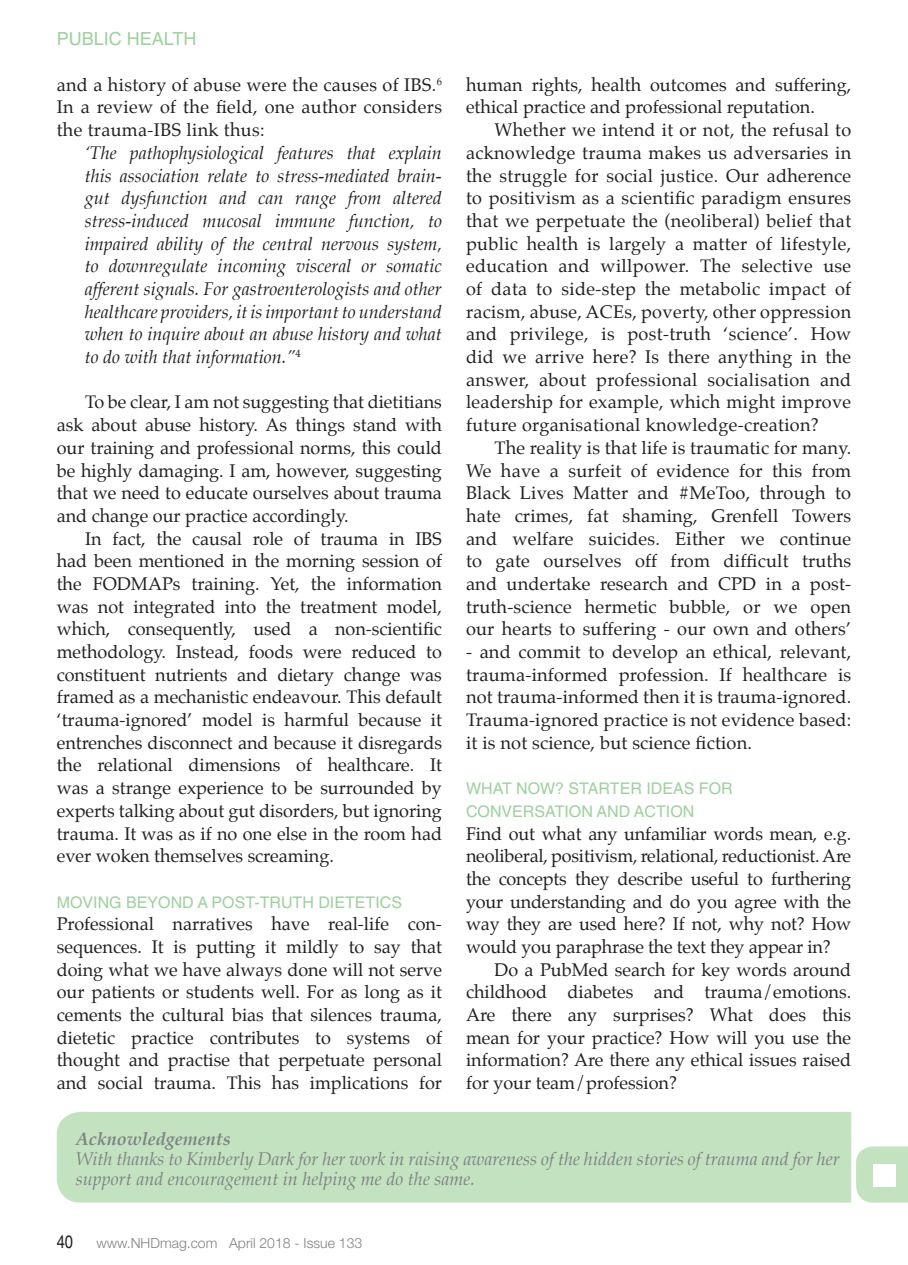
<style>
.page{position:relative;width:908px;height:1265px;background:#fff}
.page>*{position:absolute;margin:0;border:0;box-sizing:border-box;transform-origin:0 0}
.t1{font:18px/22.6px "Palatino";color:#231f20;text-align:justify}
.t2{font:italic 18px/22.6px "Palatino";color:#231f20;text-align:justify}
.t3{font:italic 18px/20px "Palatino";color:#808285}
.t4{font:italic 700 18px "Palatino";color:#808285}
.t5{font:18px "Helvetica";color:#9cd19c}
.t6{font:condensed 18px "Helvetica";color:#231f20}
.t7{font:16px/22.6px "Helvetica";color:#9cd19c}
.t8{font:300 14px "Helvetica Neue";color:#808285}
</style>
<div class="page">
<div style="left:57px;top:1111px;width:793px;height:91px;background:#c3e2c0"></div>
<svg style="left:856px;top:1146px;width:51px;height:56px;background:#c7e4c4"></svg>
<div style="left:872px;top:1164px;width:23px;height:22px;background:#fff"></div>
<p class="t5" style="left:57px;top:28px;width:141px">PUBLIC HEALTH</p>
<p class="t1" style="left:57px;top:73px;width:386px">and a history of abuse were the causes of IBS.<sup>6<br></sup>In a review of the field, one author considers the trauma-IBS link thus:</p>
<p class="t2" style="left:85px;top:141px;width:358px">‘The pathophysiological features that explain this association relate to stress-mediated brain&shy;gut dysfunction and can range from altered stress-induced mucosal immune function, to impaired ability of the central nervous system, to downregulate incoming visceral or somatic afferent signals. For gastroenterologists and other healthcare providers, it is important to understand when to inquire about an abuse history and what to do with that information.”<sup>4</sup></p>
<p class="t1" style="left:57px;top:391px;width:386px;text-indent:28px">To be clear, I am not suggesting that dietitians ask about abuse history. As things stand with our training and professional norms, this could be highly damaging. I am, however, suggesting that we need to educate ourselves about trauma and change our practice accordingly.</p>
<p class="t1" style="left:57px;top:527px;width:386px;text-indent:28px">In fact, the causal role of trauma in IBS had been mentioned in the morning session of the FODMAPs training. Yet, the information was not integrated into the treatment model, which, consequently, used a non-scientific methodology. Instead, foods were reduced to constituent nutrients and dietary change was framed as a mechanistic endeavour. This default ‘trauma-ignored’ model is harmful because it entrenches disconnect and because it disregards the relational dimensions of healthcare. It was a strange experience to be surrounded by experts talking about gut disorders, but ignoring trauma. It was as if no one else in the room had ever woken themselves screaming.</p>
<p class="t7" style="left:57px;top:890px;width:346px">MOVING BEYOND A POST-TRUTH DIETETICS</p>
<p class="t1" style="left:57px;top:912px;width:386px">Professional narratives have real-life con&shy;sequences. It is putting it mildly to say that doing what we have always done will not serve our patients or students well. For as long as it cements the cultural bias that silences trauma, dietetic practice contributes to systems of thought and practise that perpetuate personal and social trauma. This has implications for</p>
<p class="t1" style="left:466px;top:73px;width:386px">human rights, health outcomes and suffering, ethical practice and professional reputation.</p>
<p class="t1" style="left:466px;top:119px;width:386px;text-indent:28px">Whether we intend it or not, the refusal to acknowledge trauma makes us adversaries in the struggle for social justice. Our adherence to positivism as a scientific paradigm ensures that we perpetuate the (neoliberal) belief that public health is largely a matter of lifestyle, education and willpower. The selective use of data to side-step the metabolic impact of racism, abuse, ACEs, poverty, other oppression and privilege, is post-truth ‘science’. How did we arrive here? Is there anything in the answer, about professional socialisation and leadership for example, which might improve future organisational knowledge-creation?</p>
<p class="t1" style="left:466px;top:436px;width:386px;text-indent:28px">The reality is that life is traumatic for many.<br>We have a surfeit of evidence for this from Black Lives Matter and #MeToo, through to hate crimes, fat shaming, Grenfell Towers and welfare suicides. Either we continue to gate ourselves off from difficult truths and undertake research and CPD in a post&shy;truth-science hermetic bubble, or we open our hearts to suffering - our own and others’</p>
<p class="t1" style="left:466px;top:640px;width:386px">- and commit to develop an ethical, relevant, trauma-informed profession. If healthcare is not trauma-informed then it is trauma-ignored.<br>Trauma-ignored practice is not evidence based: it is not science, but science fiction.</p>
<p class="t7" style="left:466px;top:777px;width:268px">WHAT NOW? STARTER IDEAS FOR<br>CONVERSATION AND ACTION</p>
<p class="t1" style="left:466px;top:822px;width:386px">Find out what any unfamiliar words mean, e.g. neoliberal, positivism, relational, reductionist. Are the concepts they describe useful to furthering your understanding and do you agree with the way they are used here? If not, why not? How would you paraphrase the text they appear in?</p>
<p class="t1" style="left:466px;top:958px;width:386px;text-indent:28px">Do a PubMed search for key words around childhood diabetes and trauma/emotions.<br>Are there any surprises? What does this mean for your practice? How will you use the information? Are there any ethical issues raised for your team/profession?</p>
<p class="t4" style="left:76px;top:1124px;width:156px">Acknowledgements</p>
<p class="t3" style="left:76px;top:1148px;width:765px">With thanks to Kimberly Dark for her work in raising awareness of the hidden stories of trauma and for her support and encouragement in helping me do the same.</p>
<p class="t6" style="left:57px;top:1230px;width:18px">40</p>
<p class="t8" style="left:96px;top:1234px;width:267px">www.NHDmag.com April 2018 - Issue 133</p>
</div>
